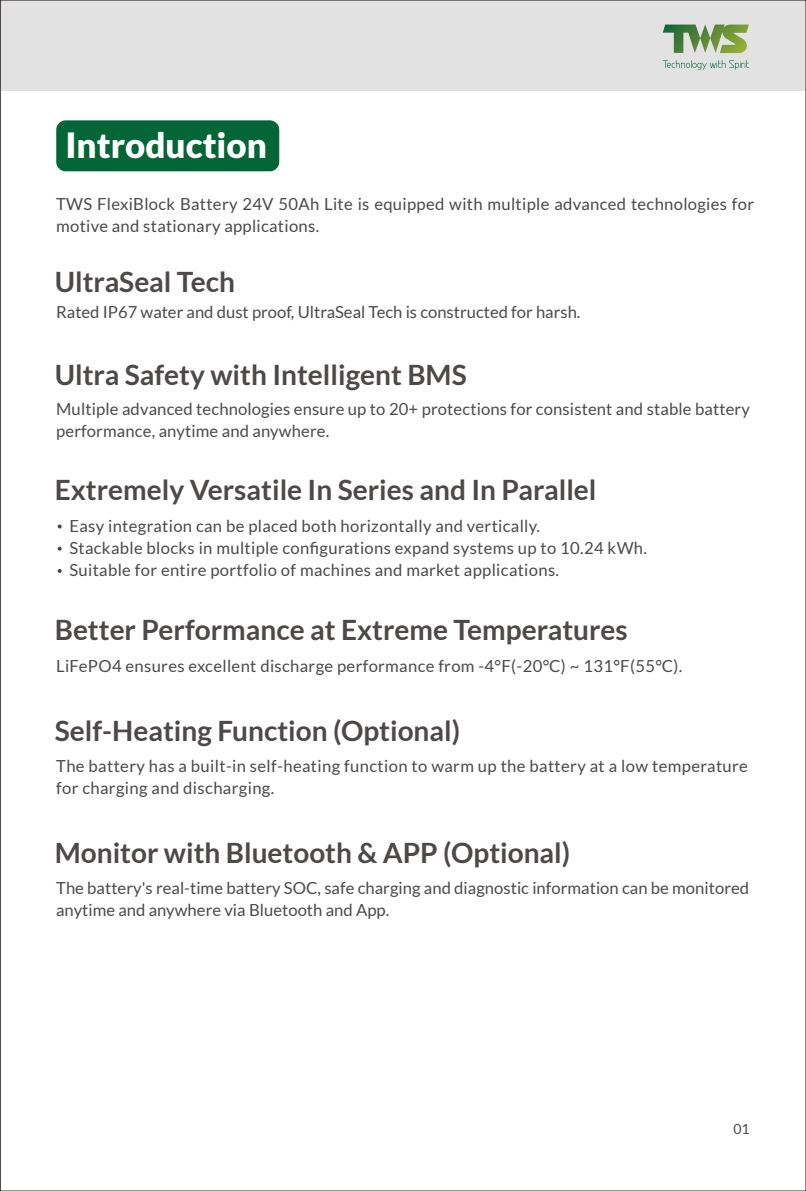
<style>
.page{position:relative;width:806px;height:1191px;background:#fff}
.page>*{position:absolute;margin:0;border:0;box-sizing:border-box;transform-origin:0 0}
.t1{font:900 34.8px "Lato";color:#fff}
.t2{font:700 28px "Lato";color:#4c4948}
.t3{font:16.6px/22px "Lato";letter-spacing:.02em;color:#4c4948}
.t4{font:16.6px/22px "Lato";color:#4c4948}
.t5{font:14px "Lato";color:#4c4948}
</style>
<div class="page">
<div style="left:56px;top:120px;width:223px;height:51px;background:#046537;border-radius:9px"></div>
<div style="left:0;top:0;width:805px;height:91px;background:#e2e2e3"></div>
<svg style="left:662px;top:24px;width:86px;height:29px"></svg>
<svg style="left:662px;top:60px;width:86px;height:10px"></svg>
<svg style="left:0;top:0;width:1px;height:1191px"></svg>
<svg style="left:58px;top:524px;width:4px;height:4px"></svg>
<svg style="left:58px;top:546px;width:4px;height:5px"></svg>
<svg style="left:58px;top:569px;width:4px;height:4px"></svg>
<h1 class="t1" style="left:65px;top:124px;width:203px">Introduction</h1>
<p class="t3" style="left:56px;top:193px;width:699px">TWS FlexiBlock Battery 24V 50Ah Lite is equipped with multiple advanced technologies for motive and stationary applications.</p>
<h2 class="t2" style="left:55px;top:266px;width:182px">UltraSeal Tech</h2>
<p class="t4" style="left:56px;top:301px;width:525px">Rated IP67 water and dust proof, UltraSeal Tech is constructed for harsh.</p>
<h2 class="t2" style="left:55px;top:359px;width:413px">Ultra Safety with Intelligent BMS</h2>
<p class="t3" style="left:56px;top:398px;width:694px">Multiple advanced technologies ensure up to 20+ protections for consistent and stable battery performance, anytime and anywhere.</p>
<h2 class="t2" style="left:55px;top:473px;width:543px">Extremely Versatile In Series and In Parallel</h2>
<p class="t3" style="left:69px;top:515px;width:578px">Easy integration can be placed both horizontally and vertically.<br>Stackable blocks in multiple configurations expand systems up to 10.24 kWh.<br>Suitable for entire portfolio of machines and market applications.</p>
<h2 class="t2" style="left:55px;top:613px;width:574px">Better Performance at Extreme Temperatures</h2>
<p class="t3" style="left:56px;top:655px;width:627px">LiFePO4 ensures excellent discharge performance from -4°F(-20°C) ~ 131°F(55°C).</p>
<h2 class="t2" style="left:55px;top:714px;width:406px">Self-Heating Function (Optional)</h2>
<p class="t3" style="left:56px;top:755px;width:693px">The battery has a built-in self-heating function to warm up the battery at a low temperature for charging and discharging.</p>
<h2 class="t2" style="left:55px;top:836px;width:516px">Monitor with Bluetooth &amp; APP (Optional)</h2>
<p class="t4" style="left:56px;top:877px;width:694px">The battery's real-time battery SOC, safe charging and diagnostic information can be monitored anytime and anywhere via Bluetooth and App.</p>
<p class="t5" style="left:733px;top:1121px;width:18px">01</p>
</div>
